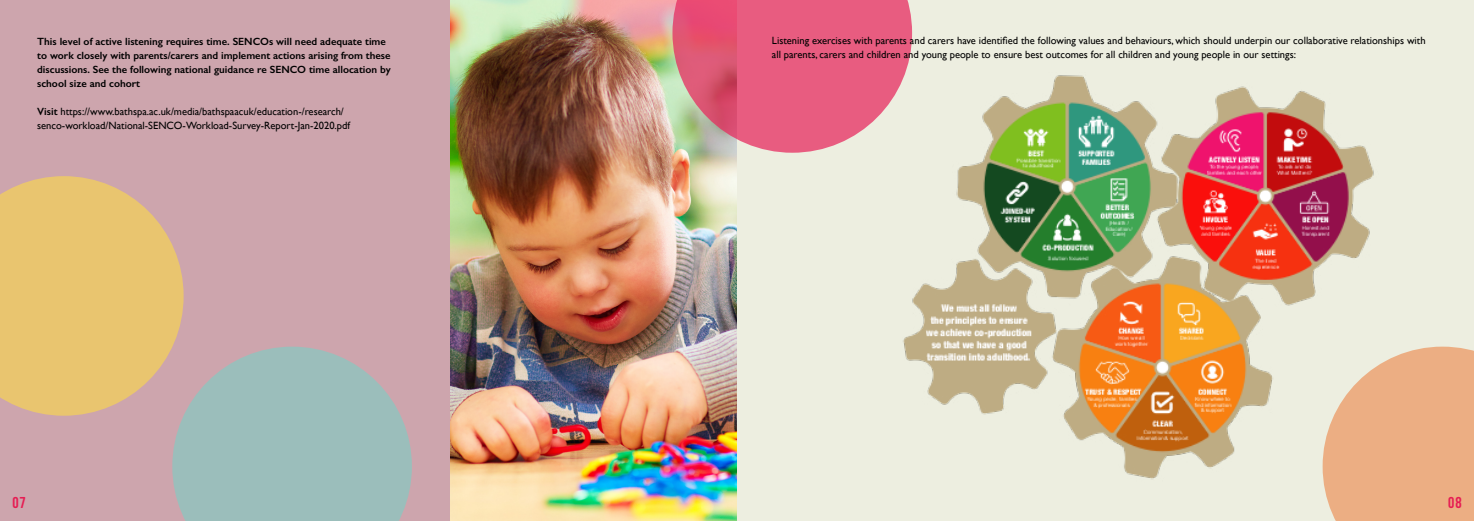
<style>
.page{position:relative;width:1474px;height:521px;background:#fff}
.page>*{position:absolute;margin:0;border:0;box-sizing:border-box;transform-origin:0 0}
.t1{font:700 15.75px "Bebas Neue";color:#e61d53}
.t2{font:10.5px/14px "Gill Sans";color:#000}
.t3{font:600 10.5px/14px "Gill Sans";color:#000}
.s1{font-weight:600}
</style>
<div class="page">
<div style="left:737px;top:0;width:736px;height:521px;background:#edeee0"></div>
<div style="left:0;top:0;width:737px;height:521px;background:#cda5ad"></div>
<img style="left:450px;top:0;width:287px;height:521px">
<svg style="left:172px;top:347px;width:240px;height:174px;background:#a2bab8"></svg>
<img style="left:903px;top:75px;width:471px;height:404px">
<svg style="left:672px;top:0;width:240px;height:153px;background:#e27089"></svg>
<svg style="left:1322px;top:347px;width:151px;height:174px;background:#ecb68f"></svg>
<svg style="left:0;top:176px;width:184px;height:240px;fill:#e9c56f"></svg>
<p class="t3" style="left:37px;top:34px;width:355px">This level of active listening requires time. SENCOs will need adequate time to work closely with parents/carers and implement actions arising from these discussions. See the following national guidance re SENCO time allocation by school size and cohort</p>
<p class="t2" style="left:37px;top:104px;width:314px"><span class="s1">Visit</span> https://www.bathspa.ac.uk/media/bathspaacuk/education-/research/ senco-workload/National-SENCO-Workload-Survey-Report-Jan-2020.pdf</p>
<p class="t2" style="left:772px;top:34px;width:655px">Listening exercises with parents and carers have identified the following values and behaviours, which should underpin our collaborative relationships with all parents, carers and children and young people to ensure best outcomes for all children and young people in our settings:</p>
<h1 class="t1" style="left:12px;top:493px;width:15px">07</h1>
<h1 class="t1" style="left:1448px;top:493px;width:15px">08</h1>
</div>
